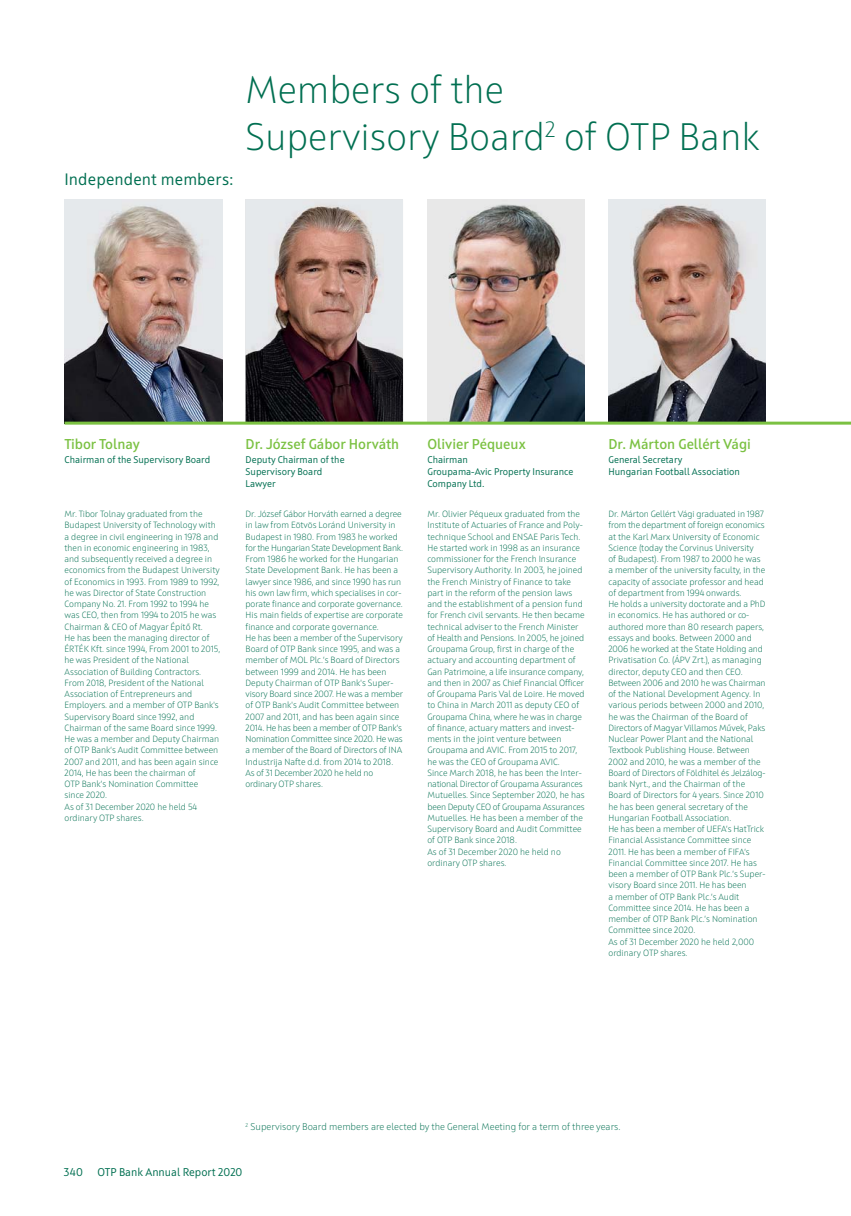
<style>
.page{position:relative;width:851px;height:1216px;background:#fff}
.page>*{position:absolute;margin:0;border:0;box-sizing:border-box;transform-origin:0 0}
.t1{font:300 38.25px/46.5px "Squad";color:#006f51}
.t2{font:16.5px "Squad";letter-spacing:.01em;color:#006f51}
.t3{font:600 14.25px "Squad";color:#7bc142}
.t4{font:11.25px "Squad";color:#006f51}
.t5{font:9.75px/12px "Squad";color:#006f51}
.t6{font:300 9.75px "Squad";color:#006f51}
.t7{font:300 9px/11.2px "Squad";color:#006f51}
</style>
<div class="page">
<img style="left:65px;top:200px;width:157px;height:222px">
<img style="left:245px;top:200px;width:158px;height:222px">
<img style="left:427px;top:200px;width:157px;height:222px">
<img style="left:608px;top:200px;width:157px;height:222px">
<hr style="left:65px;top:422px;width:785px;height:3px;background:#7bc142">
<h2 class="t2" style="left:65px;top:171px;width:170px">Independent members:</h2>
<h1 class="t1" style="left:245px;top:69px;width:515px">Members of the<br>Supervisory Board<sup>2</sup> of OTP Bank</h1>
<h3 class="t3" style="left:65px;top:437px;width:77px">Tibor Tolnay</h3>
<p class="t5" style="left:65px;top:454px;width:147px">Chairman of the Supervisory Board</p>
<h3 class="t3" style="left:245px;top:437px;width:155px">Dr. József Gábor Horváth</h3>
<p class="t5" style="left:245px;top:454px;width:100px">Deputy Chairman of the<br>Supervisory Board<br>Lawyer</p>
<p class="t7" style="left:65px;top:509px;width:157px">Mr. Tibor Tolnay graduated from the Budapest University of Technology with a degree in civil engineering in 1978 and then in economic engineering in 1983, and subsequently received a degree in economics from the Budapest University of Economics in 1993. From 1989 to 1992, he was Director of State Construction Company No. 21. From 1992 to 1994 he was CEO, then from 1994 to 2015 he was Chairman &amp; CEO of Magyar Építő Rt.<br>He has been the managing director of ÉRTÉK Kft. since 1994, From 2001 to 2015, he was President of the National Association of Building Contractors.<br>From 2018, President of the National Association of Entrepreneurs and Employers. and a member of OTP Bank's Supervisory Board since 1992, and Chairman of the same Board since 1999.<br>He was a member and Deputy Chairman of OTP Bank’s Audit Committee between 2007 and 2011, and has been again since 2014, He has been the chairman of<br>OTP Bank’s Nomination Committee<br>since 2020.<br>As of 31 December 2020 he held 54 ordinary OTP shares.</p>
<p class="t7" style="left:245px;top:509px;width:159px">Dr. József Gábor Horváth earned a degree in law from Eötvös Loránd University in Budapest in 1980. From 1983 he worked for the Hungarian State Development Bank.<br>From 1986 he worked for the Hungarian State Development Bank. He has been a lawyer since 1986, and since 1990 has run his own law firm, which specialises in cor&shy;porate finance and corporate governance.<br>His main fields of expertise are corporate finance and corporate governance.<br>He has been a member of the Supervisory Board of OTP Bank since 1995, and was a member of MOL Plc.’s Board of Directors between 1999 and 2014. He has been Deputy Chairman of OTP Bank's Super&shy;visory Board since 2007. He was a member of OTP Bank's Audit Committee between 2007 and 2011, and has been again since 2014. He has been a member of OTP Bank’s Nomination Committee since 2020. He was a member of the Board of Directors of INA Industrija Nafte d.d. from 2014 to 2018.<br>As of 31 December 2020 he held no ordinary OTP shares.</p>
<h3 class="t3" style="left:427px;top:437px;width:100px">Olivier Péqueux</h3>
<p class="t5" style="left:427px;top:454px;width:147px">Chairman<br>Groupama-Avic Property Insurance<br>Company Ltd.</p>
<p class="t7" style="left:427px;top:509px;width:159px">Mr. Olivier Péqueux graduated from the Institute of Actuaries of France and Poly&shy;technique School and ENSAE Paris Tech.<br>He started work in 1998 as an insurance commissioner for the French Insurance Supervisory Authority. In 2003, he joined the French Ministry of Finance to take part in the reform of the pension laws and the establishment of a pension fund for French civil servants. He then became technical adviser to the French Minister of Health and Pensions. In 2005, he joined Groupama Group, first in charge of the actuary and accounting department of Gan Patrimoine, a life insurance company, and then in 2007 as Chief Financial Officer of Groupama Paris Val de Loire. He moved to China in March 2011 as deputy CEO of Groupama China, where he was in charge of finance, actuary matters and invest&shy;ments in the joint venture between Groupama and AVIC. From 2015 to 2017, he was the CEO of Groupama AVIC.<br>Since March 2018, he has been the Inter&shy;national Director of Groupama Assurances Mutuelles. Since September 2020, he has been Deputy CEO of Groupama Assurances Mutuelles. He has been a member of the Supervisory Board and Audit Committee of OTP Bank since 2018.<br>As of 31 December 2020 he held no ordinary OTP shares.</p>
<h3 class="t3" style="left:608px;top:437px;width:144px">Dr. Márton Gellért Vági</h3>
<p class="t5" style="left:608px;top:454px;width:133px">General Secretary<br>Hungarian Football Association</p>
<p class="t7" style="left:608px;top:509px;width:159px">Dr. Márton Gellért Vági graduated in 1987 from the department of foreign economics at the Karl Marx University of Economic Science (today the Corvinus University<br>of Budapest). From 1987 to 2000 he was a member of the university faculty, in the capacity of associate professor and head of department from 1994 onwards.<br>He holds a university doctorate and a PhD in economics. He has authored or co&shy;authored more than 80 research papers, essays and books. Between 2000 and 2006 he worked at the State Holding and Privatisation Co. (ÁPV Zrt.), as managing director, deputy CEO and then CEO.<br>Between 2006 and 2010 he was Chairman of the National Development Agency. In various periods between 2000 and 2010, he was the Chairman of the Board of Directors of Magyar Villamos Művek, Paks Nuclear Power Plant and the National Textbook Publishing House. Between 2002 and 2010, he was a member of the Board of Directors of Földhitel és Jelzálog&shy;bank Nyrt., and the Chairman of the Board of Directors for 4 years. Since 2010 he has been general secretary of the Hungarian Football Association.<br>He has been a member of UEFA’s HatTrick Financial Assistance Committee since 2011. He has been a member of FIFA’s Financial Committee since 2017. He has been a member of OTP Bank Plc.’s Super&shy;visory Board since 2011. He has been<br>a member of OTP Bank Plc.’s Audit Committee since 2014. He has been a member of OTP Bank Plc.’s Nomination Committee since 2020.<br>As of 31 December 2020 he held 2,000 ordinary OTP shares.</p>
<p class="t6" style="left:245px;top:1122px;width:376px"><sup>2</sup> Supervisory Board members are elected by the General Meeting for a term of three years.</p>
<p class="t4" style="left:64px;top:1167px;width:21px">340</p>
<p class="t4" style="left:97px;top:1167px;width:146px">OTP Bank Annual Report 2020</p>
</div>
